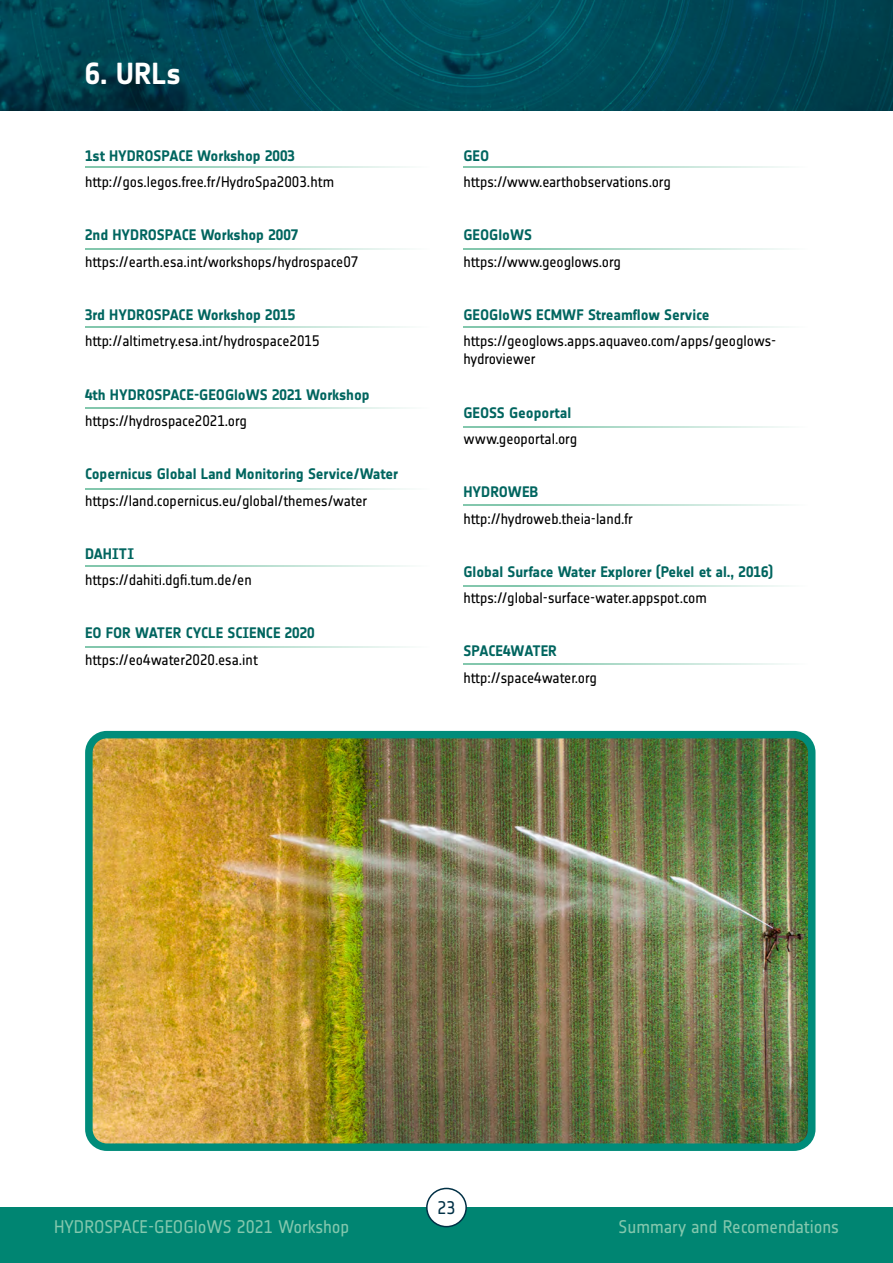
<style>
.page{position:relative;width:893px;height:1263px;background:#fff}
.page>*{position:absolute;margin:0;border:0;box-sizing:border-box;transform-origin:0 0}
.t1{font:700 30px "Notes Esa";color:#fff}
.t2{font:18px "Notes Esa";letter-spacing:-.005em;color:#83c7ad}
.t3{font:18px "Notes Esa";color:#003045}
.t4{font:15px/18px "Notes Esa";letter-spacing:-.005em;color:#000}
.t5{font:700 15px "Notes Esa";letter-spacing:-.005em;color:#00655f}
</style>
<div class="page">
<div style="left:0;top:1207px;width:893px;height:56px;background:#008572"></div>
<div style="left:427px;top:1188px;width:39px;height:39px;background:#fff;border-radius:50%"></div>
<div style="left:426px;top:1188px;width:41px;height:39px;border:2px solid #003045;border-radius:50%"></div>
<img style="left:0;top:0;width:893px;height:111px">
<hr style="left:85px;top:166px;width:344px;height:2px;background:#83c7ad">
<hr style="left:464px;top:166px;width:344px;height:2px;background:#83c7ad">
<hr style="left:85px;top:248px;width:344px;height:2px;background:#83c7ad">
<hr style="left:464px;top:248px;width:344px;height:2px;background:#83c7ad">
<hr style="left:85px;top:326px;width:344px;height:2px;background:#83c7ad">
<hr style="left:464px;top:326px;width:344px;height:2px;background:#83c7ad">
<hr style="left:85px;top:407px;width:344px;height:2px;background:#83c7ad">
<hr style="left:464px;top:426px;width:344px;height:1px;background:#83c7ad">
<hr style="left:85px;top:488px;width:344px;height:1px;background:#83c7ad">
<hr style="left:464px;top:504px;width:344px;height:2px;background:#83c7ad">
<hr style="left:85px;top:565px;width:344px;height:2px;background:#83c7ad">
<hr style="left:464px;top:585px;width:344px;height:2px;background:#83c7ad">
<hr style="left:85px;top:646px;width:344px;height:2px;background:#83c7ad">
<hr style="left:464px;top:663px;width:344px;height:2px;background:#83c7ad">
<img style="left:94px;top:740px;width:712px;height:402px">
<div style="left:85px;top:731px;width:730px;height:420px;border:8px solid #008c7a;border-radius:18px"></div>
<h1 class="t1" style="left:85px;top:55px;width:97px">6. URLs</h1>
<p class="t5" style="left:85px;top:147px;width:211px">1st HYDROSPACE Workshop 2003</p>
<p class="t4" style="left:85px;top:173px;width:251px">http://gos.legos.free.fr/HydroSpa2003.htm</p>
<p class="t5" style="left:85px;top:226px;width:215px">2nd HYDROSPACE Workshop 2007</p>
<p class="t4" style="left:85px;top:253px;width:275px">https://earth.esa.int/workshops/hydrospace07</p>
<p class="t5" style="left:85px;top:306px;width:212px">3rd HYDROSPACE Workshop 2015</p>
<p class="t4" style="left:85px;top:332px;width:236px">http://altimetry.esa.int/hydrospace2015</p>
<p class="t5" style="left:85px;top:385px;width:286px">4th HYDROSPACE-GEOGloWS 2021 Workshop</p>
<p class="t4" style="left:85px;top:412px;width:163px">https://hydrospace2021.org</p>
<p class="t5" style="left:85px;top:465px;width:315px">Copernicus Global Land Monitoring Service/Water</p>
<p class="t4" style="left:85px;top:491px;width:284px">https://land.copernicus.eu/global/themes/water</p>
<p class="t5" style="left:85px;top:544px;width:50px">DAHITI</p>
<p class="t4" style="left:85px;top:571px;width:168px">https://dahiti.dgfi.tum.de/en</p>
<p class="t5" style="left:85px;top:624px;width:231px">EO FOR WATER CYCLE SCIENCE 2020</p>
<p class="t4" style="left:85px;top:650px;width:175px">https://eo4water2020.esa.int</p>
<p class="t5" style="left:463px;top:147px;width:27px">GEO</p>
<p class="t4" style="left:463px;top:173px;width:209px">https://www.earthobservations.org</p>
<p class="t5" style="left:463px;top:226px;width:70px">GEOGloWS</p>
<p class="t4" style="left:463px;top:253px;width:159px">https://www.geoglows.org</p>
<p class="t5" style="left:463px;top:306px;width:248px">GEOGloWS ECMWF Streamflow Service</p>
<p class="t4" style="left:463px;top:332px;width:314px">https://geoglows.apps.aquaveo.com/apps/geoglows&shy;hydroviewer</p>
<p class="t5" style="left:463px;top:403px;width:109px">GEOSS Geoportal</p>
<p class="t4" style="left:463px;top:430px;width:115px">www.geoportal.org</p>
<p class="t5" style="left:463px;top:483px;width:77px">HYDROWEB</p>
<p class="t4" style="left:463px;top:509px;width:171px">http://hydroweb.theia-land.fr</p>
<p class="t5" style="left:463px;top:562px;width:311px">Global Surface Water Explorer (Pekel et al., 2016)</p>
<p class="t4" style="left:463px;top:589px;width:245px">https://global-surface-water.appspot.com</p>
<p class="t5" style="left:463px;top:642px;width:95px">SPACE4WATER</p>
<p class="t4" style="left:463px;top:668px;width:135px">http://space4water.org</p>
<p class="t3" style="left:437px;top:1197px;width:19px">23</p>
<p class="t2" style="left:54px;top:1217px;width:297px">HYDROSPACE-GEOGloWS 2021 Workshop</p>
<p class="t2" style="left:619px;top:1217px;width:222px">Summary and Recomendations</p>
</div>
